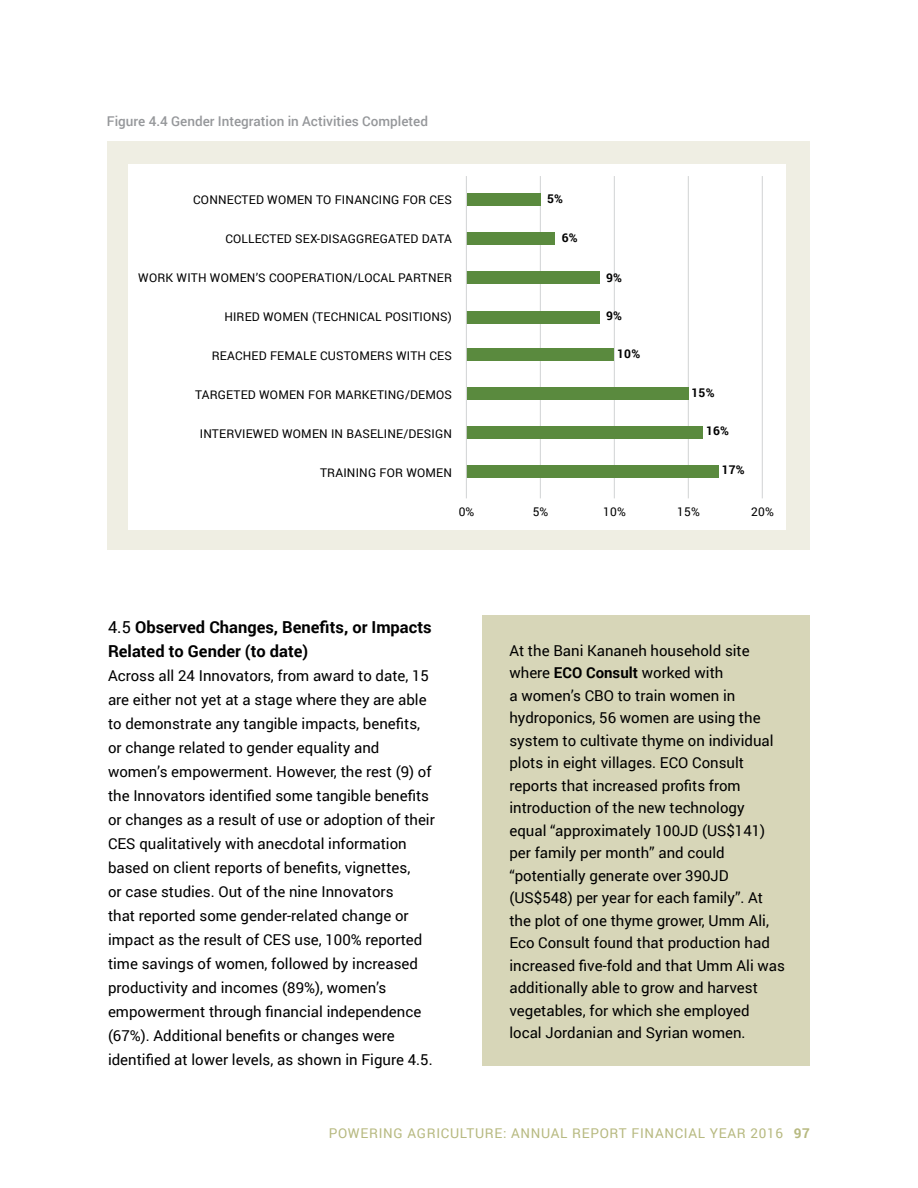
<style>
.page{position:relative;width:918px;height:1188px;background:#fff}
.page>*{position:absolute;margin:0;border:0;box-sizing:border-box;transform-origin:0 0}
.Sub_Head{font:700 16.5px/24px "Roboto";color:#000}
.Bullet_TX{font:15px/22.5px "Roboto";color:#000}
.t1{font:13.5px "Roboto";letter-spacing:.05em;color:#b7b980}
.t2{font:500 13.5px "Roboto";color:#95979a}
.Footnote{font:12px "Roboto";letter-spacing:.015em;color:#000}
.Footnote-2{font:700 12px "Roboto";letter-spacing:.015em;color:#000}
.s1{font-weight:400}
.s2{font-weight:700}
</style>
<div class="page">
<div style="left:108px;top:141px;width:702px;height:409px;background:#efeee3"></div>
<div style="left:128px;top:164px;width:657px;height:365px;background:#fff"></div>
<div style="left:483px;top:616px;width:327px;height:450px;background:#d7d6b8"></div>
<hr style="left:540px;top:176px;width:1px;height:322px;background:#d1d3d4">
<hr style="left:614px;top:176px;width:1px;height:322px;background:#d1d3d4">
<hr style="left:688px;top:176px;width:1px;height:322px;background:#d1d3d4">
<hr style="left:762px;top:176px;width:1px;height:322px;background:#d1d3d4">
<div style="left:467px;top:193px;width:74px;height:13px;background:#5a8a3e"></div>
<div style="left:467px;top:232px;width:88px;height:12px;background:#5a8a3e"></div>
<div style="left:467px;top:271px;width:133px;height:12px;background:#5a8a3e"></div>
<div style="left:467px;top:311px;width:133px;height:13px;background:#5a8a3e"></div>
<div style="left:467px;top:348px;width:147px;height:12px;background:#5a8a3e"></div>
<div style="left:467px;top:387px;width:221px;height:13px;background:#5a8a3e"></div>
<div style="left:467px;top:426px;width:236px;height:13px;background:#5a8a3e"></div>
<div style="left:467px;top:465px;width:252px;height:13px;background:#5a8a3e"></div>
<hr style="left:466px;top:176px;width:1px;height:322px;background:#d1d3d4">
<p class="t2" style="left:107px;top:112px;width:323px">Figure 4.4 Gender Integration in Activities Completed</p>
<p class="Footnote" style="left:193px;top:191px;width:260px">CONNECTED WOMEN TO FINANCING FOR CES</p>
<p class="Footnote" style="left:225px;top:230px;width:228px">COLLECTED SEX-DISAGGREGATED DATA</p>
<p class="Footnote" style="left:138px;top:269px;width:315px">WORK WITH WOMEN’S COOPERATION/LOCAL PARTNER</p>
<p class="Footnote" style="left:224px;top:308px;width:229px">HIRED WOMEN (TECHNICAL POSITIONS)</p>
<p class="Footnote" style="left:212px;top:347px;width:242px">REACHED FEMALE CUSTOMERS WITH CES</p>
<p class="Footnote" style="left:195px;top:386px;width:258px">TARGETED WOMEN FOR MARKETING/DEMOS</p>
<p class="Footnote" style="left:200px;top:425px;width:254px">INTERVIEWED WOMEN IN BASELINE/DESIGN</p>
<p class="Footnote" style="left:320px;top:464px;width:133px">TRAINING FOR WOMEN</p>
<p class="Footnote-2" style="left:547px;top:190px;width:17px">5%</p>
<p class="Footnote-2" style="left:562px;top:230px;width:17px">6%</p>
<p class="Footnote-2" style="left:606px;top:270px;width:17px">9%</p>
<p class="Footnote-2" style="left:606px;top:307px;width:17px">9%</p>
<p class="Footnote-2" style="left:617px;top:345px;width:25px">10%</p>
<p class="Footnote-2" style="left:692px;top:385px;width:25px">15%</p>
<p class="Footnote-2" style="left:706px;top:422px;width:25px">16%</p>
<p class="Footnote-2" style="left:722px;top:461px;width:25px">17%</p>
<p class="Footnote" style="left:459px;top:503px;width:17px">0%</p>
<p class="Footnote" style="left:533px;top:503px;width:17px">5%</p>
<p class="Footnote" style="left:603px;top:503px;width:24px">10%</p>
<p class="Footnote" style="left:677px;top:503px;width:24px">15%</p>
<p class="Footnote" style="left:751px;top:503px;width:24px">20%</p>
<p class="Sub_Head" style="left:108px;top:614px;width:325px"><span class="s1">4.5</span> Observed Changes, Benefits, or Impacts<br>Related to Gender (to date)</p>
<p class="Bullet_TX" style="left:108px;top:663px;width:328px;line-height:24px">Across all 24 Innovators, from award to date, 15 are either not yet at a stage where they are able to demonstrate any tangible impacts, benefits, or change related to gender equality and women’s empowerment. However, the rest (9) of the Innovators identified some tangible benefits or changes as a result of use or adoption of their CES qualitatively with anecdotal information based on client reports of benefits, vignettes,<br>or case studies. Out of the nine Innovators<br>that reported some gender-related change or impact as the result of CES use, 100% reported time savings of women, followed by increased productivity and incomes (89%), women’s empowerment through financial independence (67%). Additional benefits or changes were identified at lower levels, as shown in Figure 4.5.</p>
<p class="Bullet_TX" style="left:509px;top:638px;width:277px">At the Bani Kananeh household site where <span class="s2">ECO Consult</span> worked with<br>a women’s CBO to train women in hydroponics, 56 women are using the system to cultivate thyme on individual plots in eight villages. ECO Consult reports that increased profits from introduction of the new technology equal “approximately 100JD (US$141) per family per month” and could “potentially generate over 390JD (US$548) per year for each family”. At the plot of one thyme grower, Umm Ali, Eco Consult found that production had increased five-fold and that Umm Ali was additionally able to grow and harvest vegetables, for which she employed local Jordanian and Syrian women.</p>
<p class="t1" style="left:329px;top:1124px;width:483px">POWERING AGRICULTURE: ANNUAL REPORT FINANCIAL YEAR 2016 <span class="s2">97</span></p>
</div>
